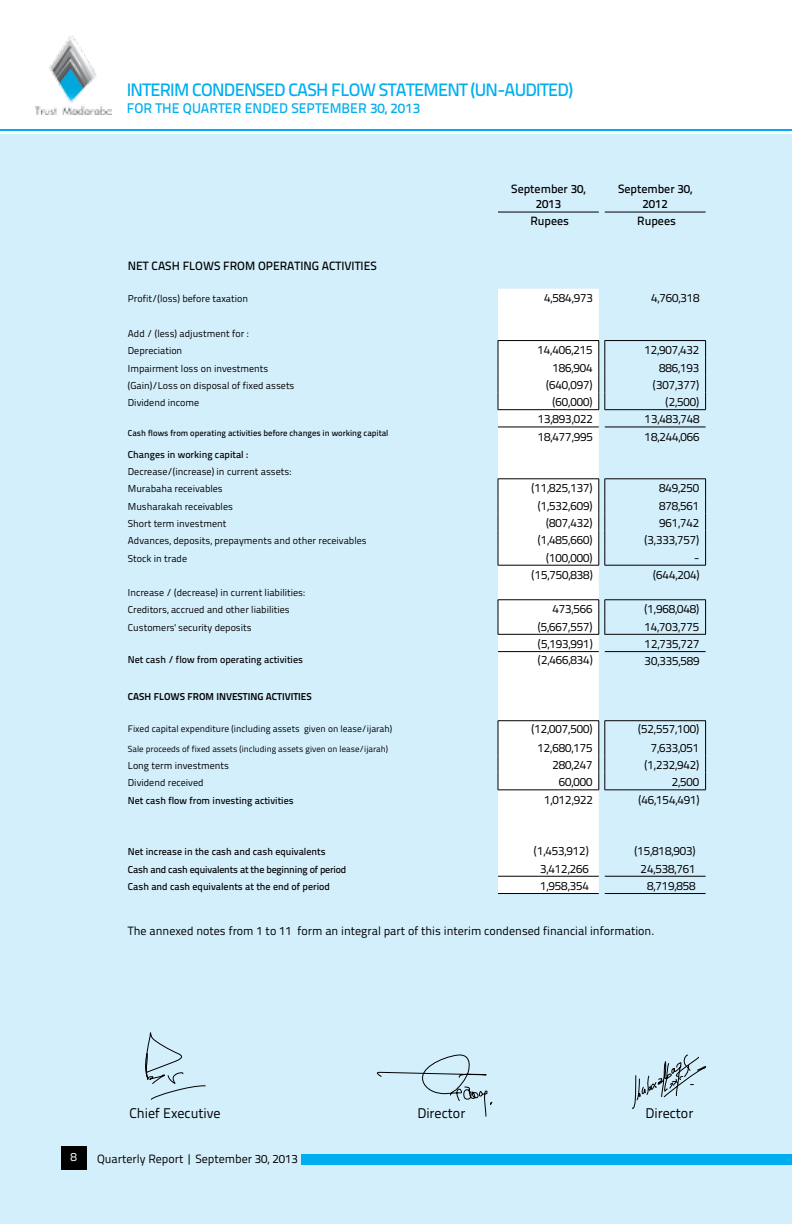
<style>
.page{position:relative;width:792px;height:1224px;background:#fff}
.page>*{position:absolute;margin:0;border:0;box-sizing:border-box;transform-origin:0 0}
.t1{font:18px "Titillium Text 25 L 600 wt";letter-spacing:-.04em;color:#00aeef}
.t2{font:14px "Titillium Text 25 L 600 wt";color:#00aeef}
.t3{font:14px "Titillium Text 25 L 400 wt";color:#000}
.t4{font:12px "Titillium Text 25 L 400 wt";color:#000}
.t5{font:12px/14.4px "Titillium Text 25 L 600 wt";color:#000;text-align:center}
.t6{font:12px "Titillium Text 25 L 400 wt";color:#fff}
.t7{font:10px/17.2px "Titillium Text 25 L 400 wt";color:#000}
.t8{font:10px "Titillium Text 25 L 600 wt";color:#000}
.t9{font:10px "Titillium Text 25 L 600 wt";letter-spacing:-.02em;color:#000}
.t10{font:10px "Titillium Text 25 L 800 wt";color:#000}
.t11{font:9.4px "Titillium Text 25 L 400 wt";color:#000}
.t12{font:8.8px "Titillium Text 25 L 400 wt";color:#000}
.t13{font:8.6px "Titillium Text 25 L 600 wt";color:#000}
</style>
<div class="page">
<div style="left:0;top:134px;width:792px;height:1090px;background:#d4effc"></div>
<hr style="left:0;top:129px;width:792px;height:2px;background:#00aeef">
<img style="left:36px;top:35px;width:76px;height:79px">
<div style="left:61px;top:1146px;width:25px;height:24px;background:#000"></div>
<div style="left:301px;top:1154px;width:491px;height:11px;background:#00aeef"></div>
<div style="left:498px;top:289px;width:101px;height:604px;background:#fff"></div>
<hr style="left:605px;top:212px;width:101px;height:1px;background:#000">
<hr style="left:498px;top:212px;width:101px;height:1px;background:#000">
<hr style="left:498px;top:340px;width:101px;height:1px;background:#000">
<svg style="left:498px;top:341px;width:1px;height:68px"></svg>
<hr style="left:498px;top:409px;width:101px;height:1px;background:#000">
<hr style="left:605px;top:340px;width:101px;height:1px;background:#000">
<svg style="left:705px;top:341px;width:1px;height:68px"></svg>
<hr style="left:605px;top:409px;width:101px;height:1px;background:#000">
<hr style="left:605px;top:427px;width:101px;height:1px;background:#000">
<hr style="left:498px;top:427px;width:101px;height:1px;background:#000">
<hr style="left:498px;top:478px;width:101px;height:1px;background:#000">
<svg style="left:498px;top:479px;width:1px;height:86px"></svg>
<hr style="left:498px;top:565px;width:101px;height:1px;background:#000">
<hr style="left:605px;top:478px;width:101px;height:1px;background:#000">
<svg style="left:705px;top:479px;width:1px;height:86px"></svg>
<hr style="left:605px;top:565px;width:101px;height:1px;background:#000">
<hr style="left:498px;top:599px;width:101px;height:1px;background:#000">
<svg style="left:498px;top:600px;width:1px;height:34px"></svg>
<hr style="left:498px;top:634px;width:101px;height:1px;background:#000">
<hr style="left:605px;top:599px;width:101px;height:1px;background:#000">
<svg style="left:705px;top:600px;width:1px;height:34px"></svg>
<hr style="left:605px;top:634px;width:101px;height:1px;background:#000">
<hr style="left:498px;top:651px;width:101px;height:1px;background:#000">
<hr style="left:605px;top:651px;width:101px;height:1px;background:#000">
<hr style="left:498px;top:720px;width:101px;height:1px;background:#000">
<svg style="left:498px;top:721px;width:1px;height:68px"></svg>
<hr style="left:498px;top:789px;width:101px;height:1px;background:#000">
<hr style="left:605px;top:720px;width:101px;height:1px;background:#000">
<svg style="left:705px;top:721px;width:1px;height:68px"></svg>
<hr style="left:605px;top:789px;width:101px;height:1px;background:#000">
<hr style="left:498px;top:893px;width:101px;height:1px;background:#000">
<hr style="left:498px;top:876px;width:101px;height:1px;background:#000">
<hr style="left:605px;top:876px;width:101px;height:1px;background:#000">
<hr style="left:605px;top:893px;width:101px;height:1px;background:#000">
<svg style="left:598px;top:341px;width:7px;height:68px"></svg>
<svg style="left:598px;top:479px;width:7px;height:86px"></svg>
<svg style="left:598px;top:600px;width:7px;height:34px"></svg>
<svg style="left:598px;top:721px;width:7px;height:69px"></svg>
<svg style="left:145px;top:1032px;width:61px;height:68px"></svg>
<svg style="left:376px;top:1054px;width:117px;height:63px"></svg>
<svg style="left:631px;top:1054px;width:75px;height:55px"></svg>
<h1 class="t1" style="left:127px;top:76px;width:26px">INTERIM</h1>
<h1 class="t1" style="left:192px;top:76px;width:226px">CONDENSED CASH FLOW STATEME</h1>
<h1 class="t1" style="left:447px;top:76px;width:127px">NT (UN-AUDITED)</h1>
<p class="t2" style="left:127px;top:98px;width:38px">FOR THE</p>
<p class="t2" style="left:183px;top:98px;width:36px">QUARTER</p>
<p class="t2" style="left:245px;top:98px;width:56px">ENDED SEPTEM</p>
<p class="t2" style="left:342px;top:98px;width:80px">BER 30, 2013</p>
<p class="t5" style="left:511px;top:181px;width:76px">September 30,<br>2013</p>
<p class="t5" style="left:618px;top:181px;width:76px">September 30,<br>2012</p>
<p class="t5" style="left:530px;top:213px;width:40px">Rupees</p>
<p class="t5" style="left:637px;top:213px;width:40px">Rupees</p>
<p class="t5" style="left:128px;top:258px;width:111px">NET CASH FLOWS FROM</p>
<p class="t5" style="left:258px;top:258px;width:9px">OPER</p>
<p class="t5" style="left:287px;top:258px;width:71px">ATI NG ACTIVITIES</p>
<p class="t7" style="left:128px;top:290px;width:122px">Profit/(loss) before taxation</p>
<p class="t4" style="left:544px;top:289px;width:50px">4,584,973</p>
<p class="t4" style="left:651px;top:289px;width:50px">4,760,318</p>
<p class="t7" style="left:128px;top:324px;width:122px">Add / (less) adjustment for :<br>Depreciation</p>
<p class="t4" style="left:538px;top:341px;width:56px">14,406,215</p>
<p class="t4" style="left:644px;top:341px;width:56px">12,907,432</p>
<p class="t7" style="left:128px;top:359px;width:142px">Impairment loss on investments</p>
<p class="t4" style="left:552px;top:358px;width:42px">186,904</p>
<p class="t4" style="left:659px;top:358px;width:42px">886,193</p>
<p class="t7" style="left:128px;top:376px;width:168px">(Gain)/Loss on disposal of fixed assets</p>
<p class="t4" style="left:546px;top:376px;width:48px">(640,097)</p>
<p class="t4" style="left:653px;top:376px;width:48px">(307,377)</p>
<p class="t7" style="left:128px;top:393px;width:73px">Dividend income</p>
<p class="t4" style="left:552px;top:393px;width:42px">(60,000)</p>
<p class="t4" style="left:666px;top:393px;width:35px">(2,500)</p>
<p class="t4" style="left:538px;top:410px;width:56px">13,893,022</p>
<p class="t4" style="left:645px;top:410px;width:56px">13,483,748</p>
<p class="t13" style="left:128px;top:426px;width:262px">Cash flows from operating activities before changes in working capital</p>
<p class="t4" style="left:538px;top:428px;width:56px">18,477,995</p>
<p class="t4" style="left:645px;top:428px;width:56px">18,244,066</p>
<p class="t8" style="left:128px;top:447px;width:122px">Changes in working capital :</p>
<p class="t7" style="left:128px;top:463px;width:165px">Decrease/(increase) in current assets:<br>M urabaha receivables</p>
<p class="t4" style="left:531px;top:479px;width:63px">(11,825,137)</p>
<p class="t4" style="left:659px;top:479px;width:42px">849,250</p>
<p class="t7" style="left:128px;top:497px;width:107px">M usharakah receivables</p>
<p class="t4" style="left:538px;top:497px;width:56px">(1,532,609)</p>
<p class="t4" style="left:659px;top:497px;width:42px">878,561</p>
<p class="t7" style="left:128px;top:514px;width:100px">Short term investment</p>
<p class="t4" style="left:546px;top:514px;width:48px">(807,432)</p>
<p class="t4" style="left:659px;top:514px;width:42px">961,742</p>
<p class="t7" style="left:128px;top:532px;width:240px">Advances, deposits, prepayments and other receivables</p>
<p class="t4" style="left:538px;top:531px;width:56px">(1,485,660)</p>
<p class="t4" style="left:645px;top:531px;width:56px">(3,333,757)</p>
<p class="t7" style="left:128px;top:549px;width:61px">Stock in trade</p>
<p class="t4" style="left:546px;top:549px;width:48px">(100,000)</p>
<p class="t4" style="left:694px;top:549px;width:7px">-</p>
<p class="t4" style="left:532px;top:566px;width:63px">(15,750,838)</p>
<p class="t4" style="left:653px;top:566px;width:48px">(644,204)</p>
<p class="t7" style="left:128px;top:584px;width:179px">Increase / (decrease) in current liabilities:<br>Creditors, accrued and other liabilities</p>
<p class="t4" style="left:552px;top:600px;width:42px">473,566</p>
<p class="t4" style="left:645px;top:600px;width:56px">(1,968,048)</p>
<p class="t7" style="left:128px;top:618px;width:125px">Customers' security deposits</p>
<p class="t4" style="left:538px;top:618px;width:56px">(5,667,557)</p>
<p class="t4" style="left:644px;top:618px;width:56px">14,703,775</p>
<p class="t4" style="left:538px;top:635px;width:56px">(5,193,991)</p>
<p class="t4" style="left:645px;top:635px;width:56px">12,735,727</p>
<p class="t8" style="left:128px;top:652px;width:177px">Net cash / flow from operating activities</p>
<p class="t4" style="left:538px;top:651px;width:56px">(2,466,834)</p>
<p class="t4" style="left:645px;top:652px;width:56px">30,335,589</p>
<p class="t10" style="left:128px;top:689px;width:185px">CASH FLOWS FROM INVESTING ACTIVITIES</p>
<p class="t11" style="left:128px;top:722px;width:266px">Fixed capital expenditure (including assets given on lease/ijarah)</p>
<p class="t4" style="left:531px;top:720px;width:63px">(12,007,500)</p>
<p class="t4" style="left:638px;top:720px;width:63px">(52,557,100)</p>
<p class="t12" style="left:128px;top:742px;width:262px">Sale proceeds of fixed assets (including assets given on lease/ijarah)</p>
<p class="t4" style="left:538px;top:739px;width:56px">12,680,175</p>
<p class="t4" style="left:651px;top:739px;width:50px">7,633,051</p>
<p class="t7" style="left:128px;top:756px;width:103px">Long term investments</p>
<p class="t4" style="left:552px;top:756px;width:42px">280,247</p>
<p class="t4" style="left:645px;top:756px;width:56px">(1,232,942)</p>
<p class="t7" style="left:128px;top:774px;width:77px">Dividend received</p>
<p class="t4" style="left:559px;top:773px;width:35px">60,000</p>
<p class="t4" style="left:672px;top:773px;width:29px">2,500</p>
<p class="t8" style="left:128px;top:792px;width:167px">Net cash flow from investing activities</p>
<p class="t4" style="left:544px;top:790px;width:50px">1,012,922</p>
<p class="t4" style="left:638px;top:790px;width:63px">(46,154,491)</p>
<p class="t8" style="left:128px;top:844px;width:199px">Net increase in the cash and cash equivalents</p>
<p class="t4" style="left:534px;top:842px;width:56px">(1,453,912)</p>
<p class="t4" style="left:634px;top:842px;width:63px">(15,818,903)</p>
<p class="t9" style="left:128px;top:862px;width:220px">Cash and cash equivalents at the beginning of period</p>
<p class="t4" style="left:540px;top:860px;width:50px">3,412,266</p>
<p class="t4" style="left:641px;top:860px;width:56px">24,538,761</p>
<p class="t8" style="left:128px;top:879px;width:203px">Cash and cash equivalents at the end of period</p>
<p class="t4" style="left:540px;top:877px;width:50px">1,958,354</p>
<p class="t4" style="left:647px;top:877px;width:50px">8,719,858</p>
<p class="t4" style="left:128px;top:921px;width:528px">The annexed notes from 1 to 11 form an integral part of this interim condensed financial information.</p>
<p class="t3" style="left:129px;top:1103px;width:93px">Chief Executive</p>
<p class="t3" style="left:417px;top:1103px;width:49px">Director</p>
<p class="t3" style="left:645px;top:1103px;width:49px">Director</p>
<p class="t6" style="left:70px;top:1148px;width:8px">8</p>
<p class="t4" style="left:97px;top:1150px;width:202px">Quarterly Report | September 30, 2013</p>
</div>
